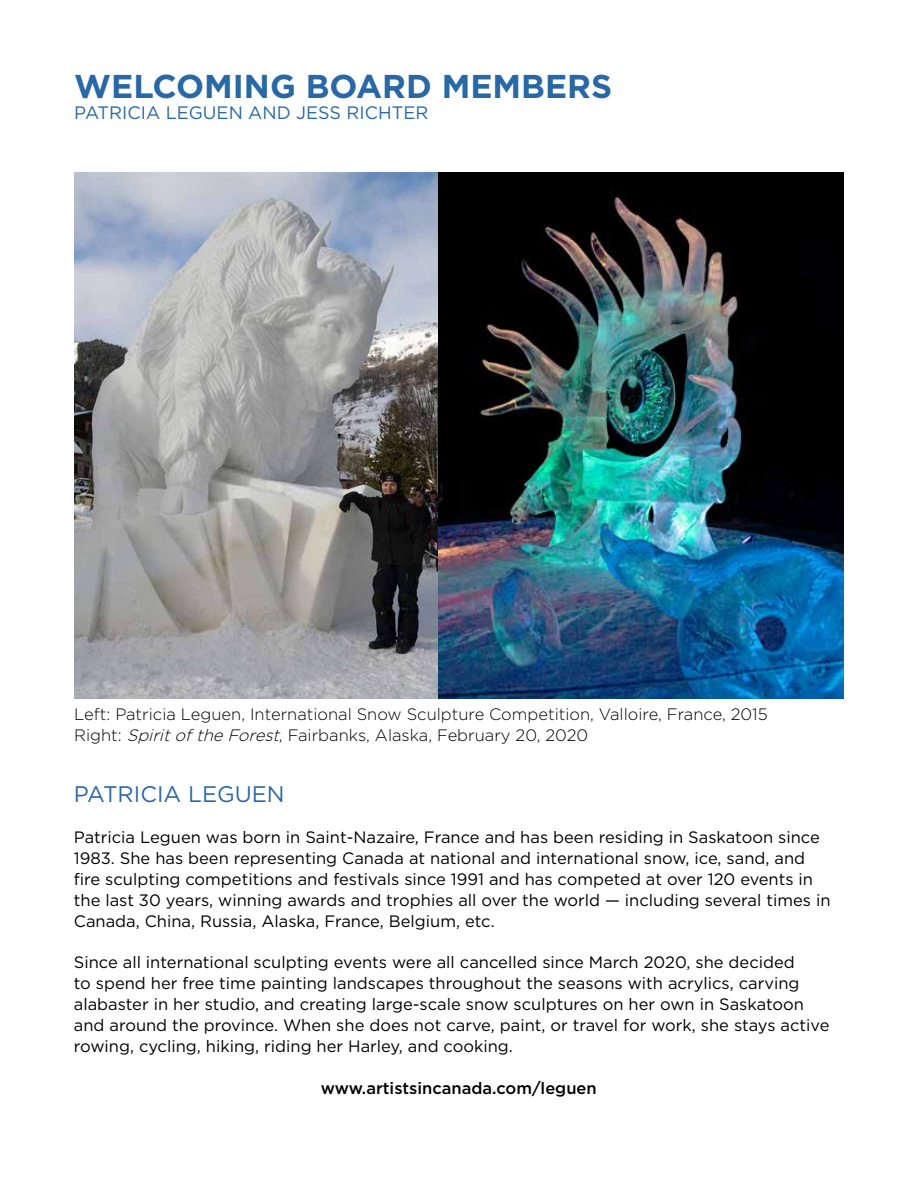
<style>
.page{position:relative;width:918px;height:1188px;background:#fff}
.page>*{position:absolute;margin:0;border:0;box-sizing:border-box;transform-origin:0 0}
.t1{font:700 33px "Gotham";color:#2868a5}
.t2{font:22.5px "Gotham";color:#2868a5}
.t3{font:18px "Gotham";color:#2868a5}
.t4{font:16.5px/21px "Gotham";color:#000}
.t5{font:300 16.5px/21px "Gotham";color:#000}
.t6{font:500 16.5px "Gotham";color:#000}
.s1{font-style:italic}
</style>
<div class="page">
<img style="left:74px;top:173px;width:364px;height:526px">
<img style="left:438px;top:173px;width:406px;height:526px">
<h1 class="t1" style="left:74px;top:65px;width:539px">WELCOMING BOARD MEMBERS</h1>
<p class="t3" style="left:74px;top:102px;width:356px">PATRICIA LEGUEN AND JESS RICHTER</p>
<p class="t5" style="left:74px;top:703px;width:695px">Left: Patricia Leguen, International Snow Sculpture Competition, Valloire, France, 2015<br>Right: <span class="s1">SpiritoftheForest</span>, Fairbanks, Alaska, February 20, 2020</p>
<h2 class="t2" style="left:74px;top:779px;width:212px">PATRICIA LEGUEN</h2>
<p class="t4" style="left:74px;top:826px;width:758px">Patricia Leguen was born in Saint-Nazaire, France and has been residing in Saskatoon since 1983. She has been representing Canada at national and international snow, ice, sand, and fire sculpting competitions and festivals since 1991 and has competed at over 120 events in the last 30 years, winning awards and trophies all over the world — including several times in Canada, China, Russia, Alaska, France, Belgium, etc.</p>
<p class="t4" style="left:74px;top:952px;width:757px">Since all international sculpting events were all cancelled since March 2020, she decided<br>to spend her free time painting landscapes throughout the seasons with acrylics, carving alabaster in her studio, and creating large-scale snow sculptures on her own in Saskatoon and around the province. When she does not carve, paint, or travel for work, she stays active rowing, cycling, hiking, riding her Harley, and cooking.</p>
<p class="t6" style="left:321px;top:1077px;width:278px">www.artistsincanada.com/leguen</p>
</div>
